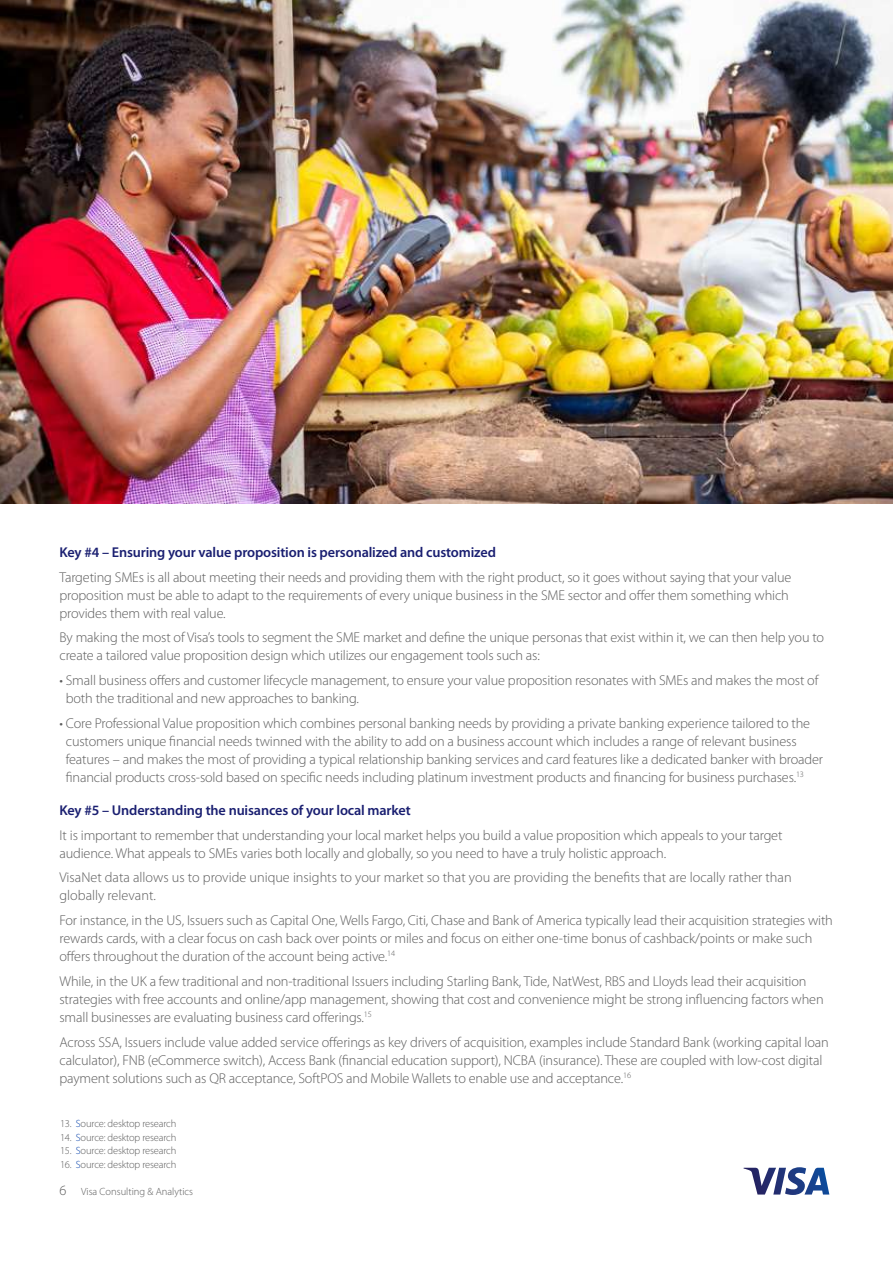
<style>
.page{position:relative;width:893px;height:1263px;background:#fff}
.page>*{position:absolute;margin:0;border:0;box-sizing:border-box;transform-origin:0 0}
.t1{font:300 14.25px/18px "Myriad Pro";letter-spacing:-.01em;color:#5c5c5c}
.t2{font:600 14.25px "Myriad Pro";letter-spacing:-.01em;color:#1a1f71}
.t3{font:300 10.5px "Myriad Pro";letter-spacing:-.015em;color:#5c5c5c}
.s1{color:#003ea9}
.s2{font-size:14.25px}
</style>
<div class="page">
<svg style="left:743px;top:1167px;width:86px;height:28px"></svg>
<img style="left:0;top:0;width:893px;height:504px">
<p class="t2" style="left:59px;top:543px;width:438px">Key #4 – Ensuring your value proposition is personalized and customized</p>
<p class="t1" style="left:59px;top:568px;width:733px">Targeting SMEs is all about meeting their needs and providing them with the right product, so it goes without saying that your value proposition must be able to adapt to the requirements of every unique business in the SME sector and offer them something which provides them with real value.</p>
<p class="t1" style="left:59px;top:628px;width:766px">By making the most of Visa’s tools to segment the SME market and define the unique personas that exist within it, we can then help you to create a tailored value proposition design which utilizes our engagement tools such as:</p>
<p class="t1" style="left:66px;top:671px;width:754px;text-indent:-6px">• Small business offers and customer lifecycle management, to ensure your value proposition resonates with SMEs and makes the most of both the traditional and new approaches to banking.</p>
<p class="t1" style="left:66px;top:714px;width:759px;text-indent:-6px">• Core Professional Value proposition which combines personal banking needs by providing a private banking experience tailored to the customers unique financial needs twinned with the ability to add on a business account which includes a range of relevant business features – and makes the most of providing a typical relationship banking services and card features like a dedicated banker with broader financial products cross-sold based on specific needs including platinum investment products and financing for business purchases.<sup>13</sup></p>
<p class="t2" style="left:59px;top:801px;width:353px">Key #5 – Understanding the nuisances of your local market</p>
<p class="t1" style="left:59px;top:826px;width:724px">It is important to remember that understanding your local market helps you build a value proposition which appeals to your target audience. What appeals to SMEs varies both locally and globally, so you need to have a truly holistic approach.</p>
<p class="t1" style="left:59px;top:868px;width:734px">VisaNet data allows us to provide unique insights to your market so that you are providing the benefits that are locally rather than globally relevant.</p>
<p class="t1" style="left:59px;top:911px;width:775px">For instance, in the US, Issuers such as Capital One, Wells Fargo, Citi, Chase and Bank of America typically lead their acquisition strategies with rewards cards, with a clear focus on cash back over points or miles and focus on either one-time bonus of cashback/points or make such offers throughout the duration of the account being active.<sup>14</sup></p>
<p class="t1" style="left:59px;top:972px;width:766px">While, in the UK a few traditional and non-traditional Issuers including Starling Bank, Tide, NatWest, RBS and Lloyds lead their acquisition strategies with free accounts and online/app management, showing that cost and convenience might be strong influencing factors when small businesses are evaluating business card offerings.<sup>15</sup></p>
<p class="t1" style="left:59px;top:1033px;width:771px">Across SSA, Issuers include value added service offerings as key drivers of acquisition, examples include Standard Bank (working capital loan calculator), FNB (eCommerce switch), Access Bank (financial education support), NCBA (insurance). These are coupled with low-cost digital payment solutions such as QR acceptance, SoftPOS and Mobile Wallets to enable use and acceptance.<sup>16</sup></p>
<p class="t3" style="left:60px;top:1117px;width:118px">13. <span class="s1">S</span>ource: desktop research</p>
<p class="t3" style="left:60px;top:1131px;width:118px">14. <span class="s1">S</span>ource: desktop research</p>
<p class="t3" style="left:60px;top:1144px;width:118px">15. <span class="s1">S</span>ource: desktop research</p>
<p class="t3" style="left:60px;top:1158px;width:118px">16. <span class="s1">S</span>ource: desktop research</p>
<p class="t3" style="left:59px;top:1185px;width:135px"><span class="s2">6</span> Visa Consulting &amp; Analytics</p>
</div>
